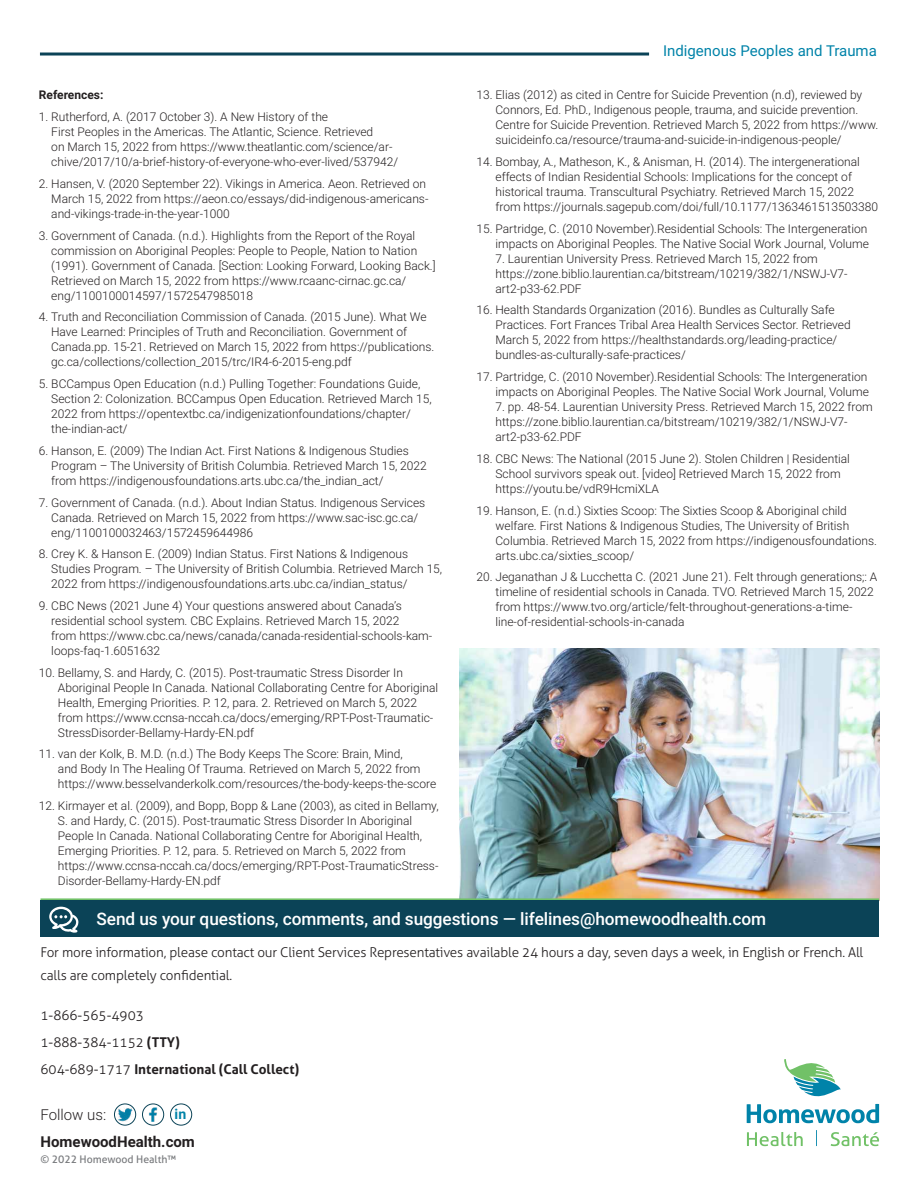
<style>
.page{position:relative;width:918px;height:1188px;background:#fff}
.page>*{position:absolute;margin:0;border:0;box-sizing:border-box;transform-origin:0 0}
.t1{font:500 17.25px "Roboto";letter-spacing:-.005em;color:#fff}
.t2{font:15px "Roboto";color:#0083a9}
.t3{font:700 15px "Roboto";color:#231f20}
.t4{font:300 15px "Roboto";color:#231f20}
.t5{font:700 14.1px "Roboto";color:#0083a8}
.t6{font:300 13.5px/27px "Aller";letter-spacing:-.015em;color:#231f20}
.t7{font:300 12px/15px "Roboto";color:#231f20}
.t8{font:700 12px "Roboto";color:#231f20}
.t9{font:10.5px "Aller";color:#787a7d}
.s1{font-weight:700}
</style>
<div class="page">
<svg style="left:747px;top:1059px;width:132px;height:64px"></svg>
<svg style="left:747px;top:1132px;width:56px;height:14px"></svg>
<svg style="left:831px;top:1132px;width:48px;height:14px"></svg>
<svg style="left:816px;top:1130px;width:1px;height:16px"></svg>
<hr style="left:40px;top:53px;width:609px;height:3px;background:#0b4357">
<img style="left:460px;top:648px;width:419px;height:250px">
<hr style="left:40px;top:898px;width:839px;height:3px;background:#71c167">
<div style="left:40px;top:901px;width:839px;height:36px;background:#0b4357"></div>
<svg style="left:49px;top:907px;width:30px;height:26px"></svg>
<img style="left:117px;top:1107px;width:16px;height:15px">
<div style="left:114px;top:1104px;width:22px;height:21px;border:1px solid #0b4357;border-radius:50%"></div>
<img style="left:142px;top:1104px;width:22px;height:21px;border-radius:11px">
<div style="left:142px;top:1104px;width:22px;height:21px;border:1px solid #0b4357;border-radius:50%"></div>
<div style="left:170px;top:1104px;width:22px;height:21px;border:1px solid #0b4357;border-radius:50%"></div>
<p class="t8" style="left:39px;top:87px;width:66px">References:</p>
<p class="t7" style="left:51px;top:109px;width:348px;text-indent:-12px">1. Rutherford, A. (2017 October 3). A New History of the<br>First Peoples in the Americas. The Atlantic, Science. Retrieved<br>on March 15, 2022 from https://www.theatlantic.com/science/ar&shy;chive/2017/10/a-brief-history-of-everyone-who-ever-lived/537942/</p>
<p class="t7" style="left:51px;top:176px;width:379px;text-indent:-12px">2. Hansen, V. (2020 September 22). Vikings in America. Aeon. Retrieved on<br>March 15, 2022 from https://aeon.co/essays/did-indigenous-americans&shy;and-vikings-trade-in-the-year-1000</p>
<p class="t7" style="left:51px;top:227px;width:386px;text-indent:-12px">3. Government of Canada. (n.d.). Highlights from the Report of the Royal commission on Aboriginal Peoples: People to People, Nation to Nation (1991). Government of Canada. [Section: Looking Forward, Looking Back.] Retrieved on March 15, 2022 from https://www.rcaanc-cirnac.gc.ca/ eng/1100100014597/1572547985018</p>
<p class="t7" style="left:51px;top:309px;width:385px;text-indent:-12px">4. Truth and Reconciliation Commission of Canada. (2015 June). What We Have Learned: Principles of Truth and Reconciliation. Government of Canada.pp. 15-21. Retrieved on March 15, 2022 from https://publications. gc.ca/collections/collection_2015/trc/IR4-6-2015-eng.pdf</p>
<p class="t7" style="left:51px;top:376px;width:382px;text-indent:-12px">5. BCCampus Open Education (n.d.) Pulling Together: Foundations Guide, Section 2: Colonization. BCCampus Open Education. Retrieved March 15, 2022 from https://opentextbc.ca/indigenizationfoundations/chapter/ the-indian-act/</p>
<p class="t7" style="left:51px;top:443px;width:377px;text-indent:-12px">6. Hanson, E. (2009) The Indian Act. First Nations &amp; Indigenous Studies<br>Program – The University of British Columbia. Retrieved March 15, 2022 from https://indigenousfoundations.arts.ubc.ca/the_indian_act/</p>
<p class="t7" style="left:51px;top:494px;width:376px;text-indent:-12px">7. Government of Canada. (n.d.). About Indian Status. Indigenous Services<br>Canada. Retrieved on March 15, 2022 from https://www.sac-isc.gc.ca/ eng/1100100032463/1572459644986</p>
<p class="t7" style="left:51px;top:546px;width:392px;text-indent:-12px">8. Crey K. &amp; Hanson E. (2009) Indian Status. First Nations &amp; Indigenous<br>Studies Program. – The University of British Columbia. Retrieved March 15,<br>2022 from https://indigenousfoundations.arts.ubc.ca/indian_status/</p>
<p class="t7" style="left:51px;top:598px;width:383px;text-indent:-12px">9. CBC News (2021 June 4) Your questions answered about Canada’s residential school system. CBC Explains. Retrieved March 15, 2022<br>from https://www.cbc.ca/news/canada/canada-residential-schools-kam&shy;loops-faq-1.6051632</p>
<p class="t7" style="left:58px;top:665px;width:382px;text-indent:-19px">10. Bellamy, S. and Hardy, C. (2015). Post-traumatic Stress Disorder In Aboriginal People In Canada. National Collaborating Centre for Aboriginal Health, Emerging Priorities. P. 12, para. 2. Retrieved on March 5, 2022 from https://www.ccnsa-nccah.ca/docs/emerging/RPT-Post-Traumatic-StressDisorder-Bellamy-Hardy-EN.pdf</p>
<p class="t7" style="left:58px;top:746px;width:380px;text-indent:-19px">11. van der Kolk, B. M.D. (n.d.) The Body Keeps The Score: Brain, Mind,<br>and Body In The Healing Of Trauma. Retrieved on March 5, 2022 from https://www.besselvanderkolk.com/resources/the-body-keeps-the-score</p>
<p class="t7" style="left:58px;top:798px;width:382px;text-indent:-19px">12. Kirmayer et al. (2009), and Bopp, Bopp &amp; Lane (2003), as cited in Bellamy, S. and Hardy, C. (2015). Post-traumatic Stress Disorder In Aboriginal People In Canada. National Collaborating Centre for Aboriginal Health, Emerging Priorities. P. 12, para. 5. Retrieved on March 5, 2022 from https://www.ccnsa-nccah.ca/docs/emerging/RPT-Post-TraumaticStress-Disorder-Bellamy-Hardy-EN.pdf</p>
<p class="t2" style="left:663px;top:40px;width:215px">Indigenous Peoples and Trauma</p>
<p class="t7" style="left:495px;top:87px;width:384px;text-indent:-19px">13. Elias (2012) as cited in Centre for Suicide Prevention (n.d), reviewed by Connors, Ed. PhD., Indigenous people, trauma, and suicide prevention.<br>Centre for Suicide Prevention. Retrieved March 5, 2022 from https://www. suicideinfo.ca/resource/trauma-and-suicide-in-indigenous-people/</p>
<p class="t7" style="left:495px;top:154px;width:384px;text-indent:-19px">14. Bombay, A., Matheson, K., &amp; Anisman, H. (2014). The intergenerational effects of Indian Residential Schools: Implications for the concept of historical trauma. Transcultural Psychiatry. Retrieved March 15, 2022 from https://journals.sagepub.com/doi/full/10.1177/1363461513503380</p>
<p class="t7" style="left:476px;top:221px;width:394px;text-align:right">15. Partridge, C. (2010 November).Residential Schools: The Intergeneration impacts on Aboriginal Peoples. The Native Social Work Journal, Volume</p>
<p class="t7" style="left:495px;top:251px;width:354px">7. Laurentian University Press. Retrieved March 15, 2022 from https://zone.biblio.laurentian.ca/bitstream/10219/382/1/NSWJ-V7- art2-p33-62.PDF</p>
<p class="t7" style="left:495px;top:302px;width:357px;text-indent:-19px">16. Health Standards Organization (2016). Bundles as Culturally Safe Practices. Fort Frances Tribal Area Health Services Sector. Retrieved March 5, 2022 from https://healthstandards.org/leading-practice/ bundles-as-culturally-safe-practices/</p>
<p class="t7" style="left:476px;top:369px;width:394px;text-align:right">17. Partridge, C. (2010 November).Residential Schools: The Intergeneration impacts on Aboriginal Peoples. The Native Social Work Journal, Volume</p>
<p class="t7" style="left:495px;top:399px;width:379px">7. pp. 48-54. Laurentian University Press. Retrieved March 15, 2022 from https://zone.biblio.laurentian.ca/bitstream/10219/382/1/NSWJ-V7- art2-p33-62.PDF</p>
<p class="t7" style="left:495px;top:451px;width:356px;text-indent:-19px">18. CBC News: The National (2015 June 2). Stolen Children | Residential<br>School survivors speak out. [video] Retrieved March 15, 2022 from https://youtu.be/vdR9HcmiXLA</p>
<p class="t7" style="left:495px;top:502px;width:383px;text-indent:-19px">19. Hanson, E. (n.d.) Sixties Scoop: The Sixties Scoop &amp; Aboriginal child welfare. First Nations &amp; Indigenous Studies, The University of British Columbia. Retrieved March 15, 2022 from https://indigenousfoundations. arts.ubc.ca/sixties_scoop/</p>
<p class="t7" style="left:495px;top:569px;width:383px;text-indent:-19px">20. Jeganathan J &amp; Lucchetta C. (2021 June 21). Felt through generations;: A timeline of residential schools in Canada. TVO. Retrieved March 15, 2022 from https://www.tvo.org/article/felt-throughout-generations-a-time&shy;line-of-residential-schools-in-canada</p>
<p class="t1" style="left:97px;top:907px;width:671px">Send us your questions, comments, and suggestions — lifelines@homewoodhealth.com</p>
<p class="t6" style="left:40px;top:941px;width:824px;line-height:22.5px">For more information, please contact our Client Services Representatives available 24 hours a day, seven days a week, in English or French. All calls are completely confidential.</p>
<p class="t6" style="left:40px;top:1002px;width:260px">1-866-565-4903<br>1-888-384-1152 <span class="s1">(TTY)<br></span>604-689-1717 <span class="s1">International (Call Collect)</span></p>
<p class="t4" style="left:40px;top:1104px;width:67px">Follow us:</p>
<p class="t5" style="left:175px;top:1104px;width:13px">in</p>
<p class="t3" style="left:40px;top:1131px;width:156px">HomewoodHealth.com</p>
<p class="t9" style="left:40px;top:1153px;width:137px">© 2022 Homewood Health™</p>
</div>
